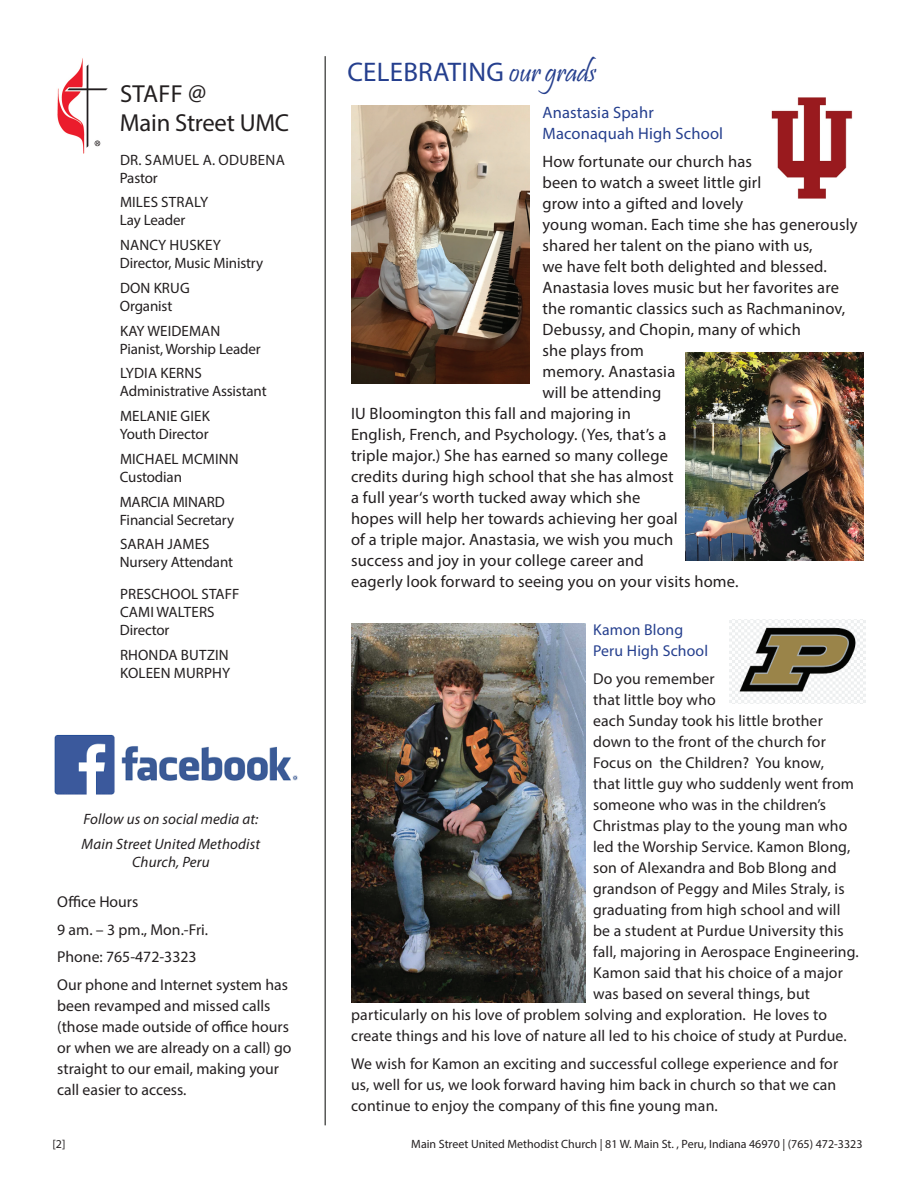
<style>
.page{position:relative;width:918px;height:1188px;background:#fff}
.page>*{position:absolute;margin:0;border:0;box-sizing:border-box;transform-origin:0 0}
.t1{font:27px "Myriad Pro";letter-spacing:.01em;color:#253f8e}
.t2{font:24.6px/29.5px "Myriad Pro";letter-spacing:-.01em;color:#231f20}
.t3{font:16.5px "Myriad Pro";letter-spacing:.01em;color:#231f20}
.t4{font:16.5px/21px "Myriad Pro";letter-spacing:.01em;color:#253f8e}
.t5{font:15.75px/21px "Myriad Pro";letter-spacing:.01em;color:#231f20}
.t6{font:15.75px/21px "Myriad Pro";letter-spacing:.01em;color:#253f8e}
.t7{font:15px/18px "Myriad Pro";letter-spacing:-.01em;color:#231f20}
.t8{font:15px/18px "Myriad Pro";letter-spacing:.01em;color:#231f20}
.t9{font:italic 15px/24.8px "Myriad Pro";letter-spacing:.01em;color:#231f20}
.t10{font:15px/18px "Myriad Pro";letter-spacing:.02em;color:#231f20}
.t11{font:12px "Myriad Pro";color:#231f20}
.s1{font-family:"Pristina";font-size:30px}
</style>
<div class="page">
<img style="left:729px;top:619px;width:137px;height:85px">
<img style="left:57px;top:58px;width:51px;height:96px">
<img style="left:54px;top:734px;width:244px;height:61px">
<hr style="left:325px;top:56px;width:1px;height:1069px;background:#040503">
<img style="left:351px;top:106px;width:178px;height:278px">
<img style="left:686px;top:352px;width:178px;height:209px">
<img style="left:351px;top:624px;width:234px;height:378px">
<img style="left:771px;top:97px;width:82px;height:101px">
<h2 class="t2" style="left:120px;top:78px;width:171px">STAFF @<br>Main Street UMC</h2>
<p class="t10" style="left:120px;top:150px;width:166px">DR. SAMUEL A. ODUBENA<br>Pastor</p>
<p class="t7" style="left:120px;top:193px;width:90px">MILES STRALY<br>Lay Leader</p>
<p class="t7" style="left:120px;top:236px;width:145px">NANCY HUSKEY<br>Director, Music Ministry</p>
<p class="t7" style="left:120px;top:279px;width:71px">DON KRUG<br>Organist</p>
<p class="t7" style="left:120px;top:321px;width:142px">KAY WEIDEMAN<br>Pianist, Worship Leader</p>
<p class="t7" style="left:120px;top:364px;width:148px">LYDIA KERNS<br>Administrative Assistant</p>
<p class="t7" style="left:120px;top:407px;width:92px">MELANIE GIEK<br>Youth Director</p>
<p class="t8" style="left:120px;top:450px;width:120px">MICHAEL MCMINN<br>Custodian</p>
<p class="t7" style="left:120px;top:492px;width:116px">MARCIA MINARD<br>Financial Secretary</p>
<p class="t7" style="left:120px;top:535px;width:115px">SARAH JAMES<br>Nursery Attendant</p>
<p class="t8" style="left:120px;top:585px;width:121px">PRESCHOOL STAFF<br>CAMI WALTERS<br>Director</p>
<p class="t8" style="left:120px;top:645px;width:112px">RHONDA BUTZIN<br>KOLEEN MURPHY</p>
<p class="t9" style="left:82px;top:806px;width:180px">Follow us on social media at:<br>Main Street United Methodist</p>
<p class="t9" style="left:132px;top:849px;width:79px">Church, Peru</p>
<p class="t5" style="left:57px;top:887px;width:232px;line-height:27.8px">Office Hours<br>9 am. – 3 pm., Mon.-Fri.<br>Phone: 765-472-3323<br>Our phone and Internet system has</p>
<p class="t5" style="left:57px;top:995px;width:236px">been revamped and missed calls (those made outside of office hours or when we are already on a call) go straight to our email, making your call easier to access.</p>
<h1 class="t1" style="left:347px;top:55px;width:250px">CELEBRATING <span class="s1">our grads</span></h1>
<p class="t4" style="left:543px;top:102px;width:182px">Anastasia Spahr<br>Maconaquah High School</p>
<p class="t3" style="left:543px;top:151px;width:211px">How fortunate our church has</p>
<p class="t3" style="left:543px;top:172px;width:220px">been to watch a sweet little girl</p>
<p class="t3" style="left:543px;top:193px;width:202px">grow into a gifted and lovely</p>
<p class="t3" style="left:543px;top:214px;width:317px">young woman. Each time she has generously</p>
<p class="t3" style="left:543px;top:235px;width:272px">shared her talent on the piano with us,</p>
<p class="t3" style="left:543px;top:256px;width:286px">we have felt both delighted and blessed.</p>
<p class="t3" style="left:543px;top:277px;width:298px">Anastasia loves music but her favorites are</p>
<p class="t3" style="left:543px;top:298px;width:304px">the romantic classics such as Rachmaninov,</p>
<p class="t3" style="left:543px;top:319px;width:260px">Debussy, and Chopin, many of which</p>
<p class="t3" style="left:543px;top:340px;width:103px">she plays from</p>
<p class="t3" style="left:543px;top:361px;width:134px">memory. Anastasia</p>
<p class="t3" style="left:543px;top:382px;width:120px">will be attending</p>
<p class="t3" style="left:351px;top:403px;width:282px">IU Bloomington this fall and majoring in</p>
<p class="t3" style="left:351px;top:424px;width:317px">English, French, and Psychology. (Yes, that’s a</p>
<p class="t3" style="left:351px;top:445px;width:319px">triple major.) She has earned so many college</p>
<p class="t3" style="left:351px;top:466px;width:324px">credits during high school that she has almost</p>
<p class="t3" style="left:351px;top:487px;width:291px">a full year‘s worth tucked away which she</p>
<p class="t3" style="left:351px;top:508px;width:328px">hopes will help her towards achieving her goal</p>
<p class="t3" style="left:351px;top:529px;width:324px">of a triple major. Anastasia, we wish you much</p>
<p class="t3" style="left:351px;top:550px;width:294px">success and joy in your college career and</p>
<p class="t3" style="left:351px;top:571px;width:389px">eagerly look forward to seeing you on your visits home.</p>
<p class="t6" style="left:593px;top:619px;width:117px">Kamon Blong<br>Peru High School</p>
<p class="t5" style="left:593px;top:668px;width:123px">Do you remember</p>
<p class="t5" style="left:593px;top:689px;width:124px">that little boy who</p>
<p class="t5" style="left:593px;top:710px;width:231px">each Sunday took his little brother</p>
<p class="t5" style="left:593px;top:731px;width:234px">down to the front of the church for</p>
<p class="t5" style="left:593px;top:752px;width:232px">Focus on the Children? You know,</p>
<p class="t5" style="left:593px;top:773px;width:262px">that little guy who suddenly went from</p>
<p class="t5" style="left:593px;top:794px;width:235px">someone who was in the children’s</p>
<p class="t5" style="left:593px;top:815px;width:256px">Christmas play to the young man who</p>
<p class="t5" style="left:593px;top:836px;width:259px">led the Worship Service. Kamon Blong,</p>
<p class="t5" style="left:593px;top:857px;width:245px">son of Alexandra and Bob Blong and</p>
<p class="t5" style="left:593px;top:878px;width:253px">grandson of Peggy and Miles Straly, is</p>
<p class="t5" style="left:593px;top:899px;width:249px">graduating from high school and will</p>
<p class="t5" style="left:593px;top:920px;width:252px">be a student at Purdue University this</p>
<p class="t5" style="left:593px;top:941px;width:267px">fall, majoring in Aerospace Engineering.</p>
<p class="t5" style="left:593px;top:962px;width:251px">Kamon said that his choice of a major</p>
<p class="t5" style="left:593px;top:983px;width:219px">was based on several things, but</p>
<p class="t5" style="left:351px;top:1004px;width:477px">particularly on his love of problem solving and exploration. He loves to</p>
<p class="t5" style="left:351px;top:1025px;width:497px">create things and his love of nature all led to his choice of study at Purdue.</p>
<p class="t5" style="left:351px;top:1053px;width:489px;text-align:justify">We wish for Kamon an exciting and successful college experience and for us, well for us, we look forward having him back in church so that we can continue to enjoy the company of this fine young man.</p>
<p class="t11" style="left:52px;top:1136px;width:14px">[2]</p>
<p class="t11" style="left:411px;top:1136px;width:453px">Main Street United Methodist Church | 81 W. Main St. , Peru, Indiana 46970 | (765) 472-3323</p>
</div>
